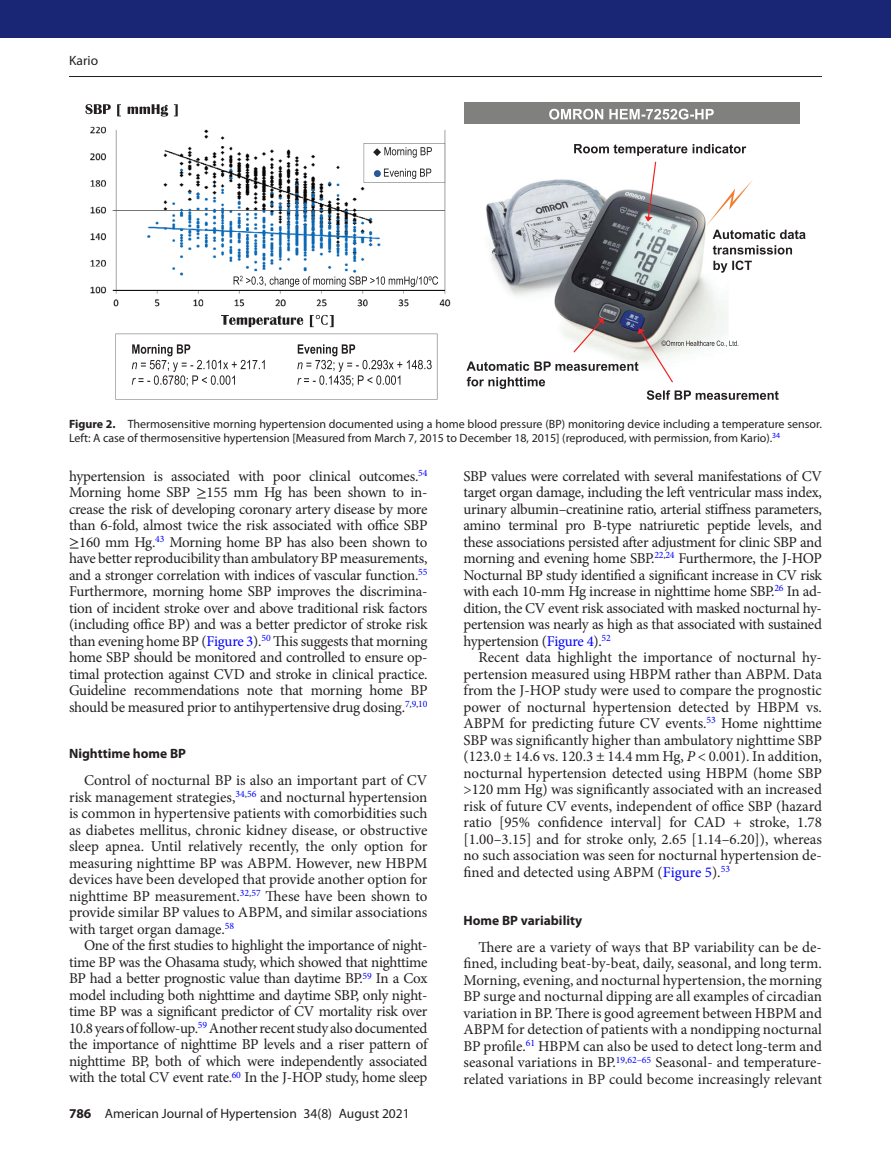
<style>
.page{position:relative;width:891px;height:1175px;background:#fff}
.page>*{position:absolute;margin:0;border:0;box-sizing:border-box;transform-origin:0 0}
.t1{font:15px/16.5px "Minion Pro";letter-spacing:-.01em;color:#231f20;text-align:justify}
.t2{font:13.5px "Myriad Pro";color:#231f20}
.t3{font:700 13.5px "Myriad Pro";color:#231f20}
.t4{font:12px/13.5px "Myriad Pro";color:#231f20}
.s1{font-weight:700}
.s2{font-family:"STIX General"}
.s3{color:#00f}
.s4{font-style:italic}
</style>
<div class="page">
<hr style="left:69px;top:76px;width:753px;height:1px;background:#231f20">
<div style="left:0;top:0;width:891px;height:38px;background:#192575"></div>
<img style="left:90px;top:126px;width:639px;height:245px">
<div style="left:464px;top:102px;width:335px;height:22px;background:#80807f"></div>
<svg style="left:549px;top:109px;width:165px;height:10px"></svg>
<svg style="left:644px;top:162px;width:12px;height:59px"></svg>
<svg style="left:574px;top:144px;width:172px;height:12px"></svg>
<svg style="left:706px;top:179px;width:99px;height:60px"></svg>
<svg style="left:713px;top:245px;width:79px;height:9px"></svg>
<svg style="left:713px;top:260px;width:39px;height:13px"></svg>
<svg style="left:467px;top:318px;width:312px;height:82px"></svg>
<svg style="left:221px;top:315px;width:113px;height:12px"></svg>
<svg style="left:85px;top:104px;width:93px;height:12px"></svg>
<svg style="left:234px;top:276px;width:204px;height:11px"></svg>
<svg style="left:364px;top:143px;width:81px;height:40px"></svg>
<svg style="left:115px;top:333px;width:322px;height:66px"></svg>
<hr style="left:113px;top:290px;width:332px;height:1px;background:#0f100f">
<p class="t2" style="left:69px;top:52px;width:31px">Kario</p>
<p class="t4" style="left:69px;top:417px;width:754px"><span class="s1">Figure 2.</span> Thermosensitive morning hypertension documented using a home blood pressure (BP) monitoring device including a temperature sensor.<br>Left: A case of thermosensitive hypertension [Measured from March 7, 2015 to December 18, 2015] (reproduced, with permission, from Kario).<sup>34</sup></p>
<p class="t1" style="left:69px;top:467px;width:360px">hypertension is associated with poor clinical outcomes.<sup>54<br></sup>Morning home SBP <span class="s2">≥</span>155 mm Hg has been shown to in&shy;crease the risk of developing coronary artery disease by more than 6-fold, almost twice the risk associated with office SBP <span class="s2">≥</span>160 mm Hg.<sup>43</sup> Morning home BP has also been shown to have better reproducibility than ambulatory BP measurements, and a stronger correlation with indices of vascular function.<sup>55<br></sup>Furthermore, morning home SBP improves the discrimina&shy;tion of incident stroke over and above traditional risk factors (including office BP) and was a better predictor of stroke risk than evening home BP (<span class="s3">Figure 3</span>).<sup>50</sup> This suggests that morning home SBP should be monitored and controlled to ensure op&shy;timal protection against CVD and stroke in clinical practice.<br>Guideline recommendations note that morning home BP should be measured prior to antihypertensive drug dosing.<sup>7</sup><sup>,</sup><sup>9</sup><sup>,</sup><sup>10</sup></p>
<p class="t3" style="left:69px;top:744px;width:119px">Nighttime home BP</p>
<p class="t1" style="left:69px;top:772px;width:360px;text-indent:15px">Control of nocturnal BP is also an important part of CV risk management strategies,<sup>34</sup><sup>,</sup><sup>56</sup> and nocturnal hypertension is common in hypertensive patients with comorbidities such as diabetes mellitus, chronic kidney disease, or obstructive sleep apnea. Until relatively recently, the only option for measuring nighttime BP was ABPM. However, new HBPM devices have been developed that provide another option for nighttime BP measurement.<sup>32</sup><sup>,</sup><sup>57</sup> These have been shown to provide similar BP values to ABPM, and similar associations with target organ damage.<sup>58</sup></p>
<p class="t1" style="left:69px;top:937px;width:360px;text-indent:15px">One of the first studies to highlight the importance of night&shy;time BP was the Ohasama study, which showed that nighttime BP had a better prognostic value than daytime BP.<sup>59</sup> In a Cox model including both nighttime and daytime SBP, only night&shy;time BP was a significant predictor of CV mortality risk over 10.8 years of follow-up.<sup>59</sup> Another recent study also documented the importance of nighttime BP levels and a riser pattern of nighttime BP, both of which were independently associated with the total CV event rate.<sup>60</sup> In the J-HOP study, home sleep</p>
<p class="t2" style="left:69px;top:1105px;width:342px"><span class="s1">786</span> American Journal of Hypertension 34(8) August 2021</p>
<p class="t1" style="left:463px;top:467px;width:360px">SBP values were correlated with several manifestations of CV target organ damage, including the left ventricular mass index, urinary albumin–creatinine ratio, arterial stiffness parameters, amino terminal pro B-type natriuretic peptide levels, and these associations persisted after adjustment for clinic SBP and morning and evening home SBP.<sup>22</sup><sup>,</sup><sup>24</sup> Furthermore, the J-HOP Nocturnal BP study identified a significant increase in CV risk with each 10-mm Hg increase in nighttime home SBP.<sup>26</sup> In ad&shy;dition, the CV event risk associated with masked nocturnal hy&shy;pertension was nearly as high as that associated with sustained hypertension (<span class="s3">Figure 4</span>).<sup>52</sup></p>
<p class="t1" style="left:463px;top:649px;width:360px;text-indent:15px">Recent data highlight the importance of nocturnal hy&shy;pertension measured using HBPM rather than ABPM. Data from the J-HOP study were used to compare the prognostic power of nocturnal hypertension detected by HBPM vs.<br>ABPM for predicting future CV events.<sup>53</sup> Home nighttime SBP was significantly higher than ambulatory nighttime SBP (123.0 ± 14.6 vs. 120.3 ± 14.4 mm Hg, <span class="s4">P</span> &lt; 0.001). In addition, nocturnal hypertension detected using HBPM (home SBP &gt;120 mm Hg) was significantly associated with an increased risk of future CV events, independent of office SBP (hazard ratio [95% confidence interval] for CAD + stroke, 1.78 [1.00–3.15] and for stroke only, 2.65 [1.14–6.20]), whereas no such association was seen for nocturnal hypertension de&shy;fined and detected using ABPM (<span class="s3">Figure 5</span>).<sup>53</sup></p>
<p class="t3" style="left:463px;top:911px;width:120px">Home BP variability</p>
<p class="t1" style="left:463px;top:938px;width:360px;text-indent:15px">There are a variety of ways that BP variability can be de&shy;fined, including beat-by-beat, daily, seasonal, and long term.<br>Morning, evening, and nocturnal hypertension, the morning BP surge and nocturnal dipping are all examples of circadian variation in BP. There is good agreement between HBPM and ABPM for detection of patients with a nondipping nocturnal BP profile.<sup>61</sup> HBPM can also be used to detect long-term and seasonal variations in BP.<sup>19</sup><sup>,</sup><sup>62–65</sup> Seasonal- and temperature&shy;related variations in BP could become increasingly relevant</p>
</div>
